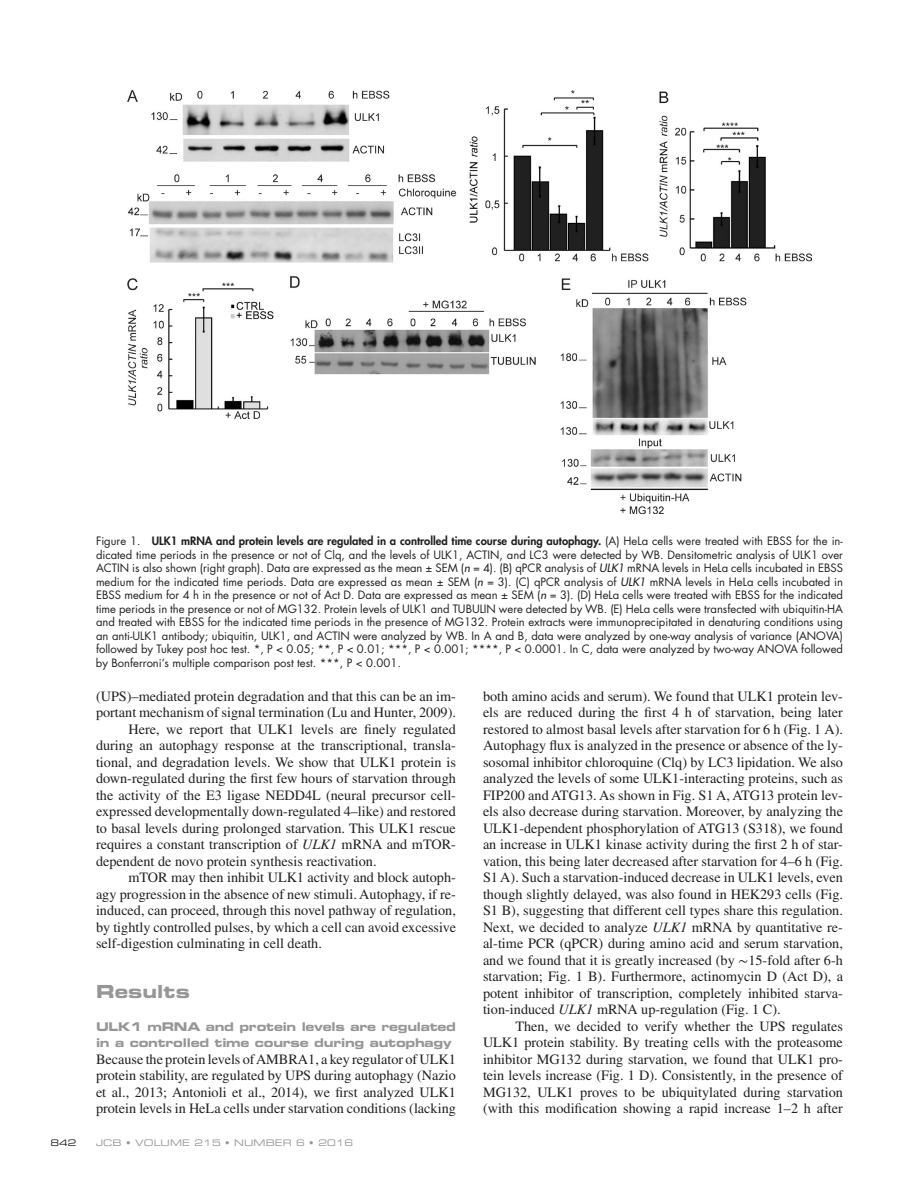
<style>
.page{position:relative;width:918px;height:1188px;background:#fff}
.page>*{position:absolute;margin:0;border:0;box-sizing:border-box;transform-origin:0 0}
.t1{font:18px "Eurostile LT Std Bold Ex 2";letter-spacing:.005em;color:#949698}
.t2{font:14.25px/16.5px "Times LT Std";color:#231f20;text-align:justify}
.t3{font:12px/16.5px "Eurostile LT Std Bold Ex 2";letter-spacing:-.02em;color:#949698}
.t4{font:11.25px/13.5px "Futura Std";color:#231f20;text-align:justify}
.t5{font:9px "Eurostile LT Std Ex 2";letter-spacing:.01em;color:#949698}
.t6{font:9px "Eurostile LT Std Ex 2";color:#231f20}
.s1{font-weight:800}
.s2{font-weight:500;font-style:italic}
.s3{font-style:italic}
.s4{font-family:"STIX General"}
</style>
<div class="page">
<img style="left:128px;top:90px;width:683px;height:424px">
<p class="t4" style="left:96px;top:534px;width:749px">Figure 1. <span class="s1">ULK1 mRNA and protein levels are regulated in a controlled time course during autophagy.</span> (A) HeLa cells were treated with EBSS for the in&shy;dicated time periods in the presence or not of Clq, and the levels of ULK1, ACTIN, and LC3 were detected by WB. Densitometric analysis of ULK1 over ACTIN is also shown (right graph). Data are expressed as the mean ± SEM (<span class="s2">n</span> = 4). (B) qPCR analysis of <span class="s2">ULK1</span> mRNA levels in HeLa cells incubated in EBSS medium for the indicated time periods. Data are expressed as mean ± SEM (<span class="s2">n</span> = 3). (C) qPCR analysis of <span class="s2">ULK1</span> mRNA levels in HeLa cells incubated in EBSS medium for 4 h in the presence or not of Act D. Data are expressed as mean ± SEM (<span class="s2">n</span> = 3). (D) HeLa cells were treated with EBSS for the indicated time periods in the presence or not of MG132. Protein levels of ULK1 and TUBULIN were detected by WB. (E) HeLa cells were transfected with ubiquitin-HA and treated with EBSS for the indicated time periods in the presence of MG132. Protein extracts were immunoprecipitated in denaturing conditions using an anti-ULK1 antibody; ubiquitin, ULK1, and ACTIN were analyzed by WB. In A and B, data were analyzed by one-way analysis of variance (ANOVA) followed by Tukey post hoc test. *, P &lt; 0.05; **, P &lt; 0.01; ***, P &lt; 0.001; ****, P &lt; 0.0001. In C, data were analyzed by two-way ANOVA followed by Bonferroni’s multiple comparison post test. ***, P &lt; 0.001.</p>
<p class="t2" style="left:96px;top:687px;width:362px">(UPS)–mediated protein degradation and that this can be an im-</p>
<p class="t2" style="left:96px;top:704px;width:361px">portant mechanism of signal termination (Lu and Hunter, 2009).</p>
<p class="t2" style="left:128px;top:720px;width:329px">Here, we report that ULK1 levels are finely regulated</p>
<p class="t2" style="left:96px;top:737px;width:361px">during an autophagy response at the transcriptional, transla-</p>
<p class="t2" style="left:96px;top:753px;width:361px">tional, and degradation levels. We show that ULK1 protein is</p>
<p class="t2" style="left:96px;top:770px;width:362px">down-regulated during the first few hours of starvation through</p>
<p class="t2" style="left:96px;top:786px;width:362px">the activity of the E3 ligase NEDD4L (neural precursor cell-</p>
<p class="t2" style="left:96px;top:803px;width:361px">expressed developmentally down-regulated 4–like) and restored</p>
<p class="t2" style="left:96px;top:819px;width:361px">to basal levels during prolonged starvation. This ULK1 rescue</p>
<p class="t2" style="left:96px;top:836px;width:362px">requires a constant transcription of <span class="s3">ULK1</span> mRNA and mTOR-</p>
<p class="t2" style="left:96px;top:852px;width:282px">dependent de novo protein synthesis reactivation.</p>
<p class="t2" style="left:128px;top:869px;width:329px">mTOR may then inhibit ULK1 activity and block autoph-</p>
<p class="t2" style="left:96px;top:885px;width:361px">agy progression in the absence of new stimuli. Autophagy, if re-</p>
<p class="t2" style="left:96px;top:902px;width:361px">induced, can proceed, through this novel pathway of regulation,</p>
<p class="t2" style="left:96px;top:918px;width:362px">by tightly controlled pulses, by which a cell can avoid excessive</p>
<p class="t2" style="left:96px;top:935px;width:228px">self-digestion culminating in cell death.</p>
<p class="t1" style="left:96px;top:978px;width:95px">Results</p>
<p class="t3" style="left:96px;top:1018px;width:361px">ULK1 mRNA and protein levels are regulated in a controlled time course during autophagy</p>
<p class="t2" style="left:96px;top:1050px;width:361px">Because the protein levels of AMBRA1, a key regulator of ULK1 protein stability, are regulated by UPS during autophagy (Nazio et al., 2013; Antonioli et al., 2014), we first analyzed ULK1 protein levels in HeLa cells under starvation conditions (lacking</p>
<p class="t6" style="left:50px;top:1136px;width:28px">842</p>
<p class="t5" style="left:96px;top:1136px;width:259px">JCB • VOLUME 215 • NUMBER 6 • 2016</p>
<p class="t2" style="left:483px;top:687px;width:362px">both amino acids and serum). We found that ULK1 protein lev&shy;els are reduced during the first 4 h of starvation, being later restored to almost basal levels after starvation for 6 h (Fig. 1 A).<br>Autophagy flux is analyzed in the presence or absence of the ly&shy;sosomal inhibitor chloroquine (Clq) by LC3 lipidation. We also analyzed the levels of some ULK1-interacting proteins, such as FIP200 and ATG13. As shown in Fig. S1 A, ATG13 protein lev&shy;els also decrease during starvation. Moreover, by analyzing the ULK1-dependent phosphorylation of ATG13 (S318), we found an increase in ULK1 kinase activity during the first 2 h of star&shy;vation, this being later decreased after starvation for 4–6 h (Fig.<br>S1 A). Such a starvation-induced decrease in ULK1 levels, even though slightly delayed, was also found in HEK293 cells (Fig.<br>S1 B), suggesting that different cell types share this regulation.<br>Next, we decided to analyze <span class="s3">ULK1</span> mRNA by quantitative re&shy;al-time PCR (qPCR) during amino acid and serum starvation, and we found that it is greatly increased (by <span class="s4">∼</span>15-fold after 6-h starvation; Fig. 1 B). Furthermore, actinomycin D (Act D), a potent inhibitor of transcription, completely inhibited starva&shy;tion-induced <span class="s3">ULK1</span> mRNA up-regulation (Fig. 1 C).</p>
<p class="t2" style="left:483px;top:1017px;width:362px;text-indent:32px">Then, we decided to verify whether the UPS regulates ULK1 protein stability. By treating cells with the proteasome inhibitor MG132 during starvation, we found that ULK1 pro&shy;tein levels increase (Fig. 1 D). Consistently, in the presence of MG132, ULK1 proves to be ubiquitylated during starvation (with this modification showing a rapid increase 1–2 h after</p>
</div>
